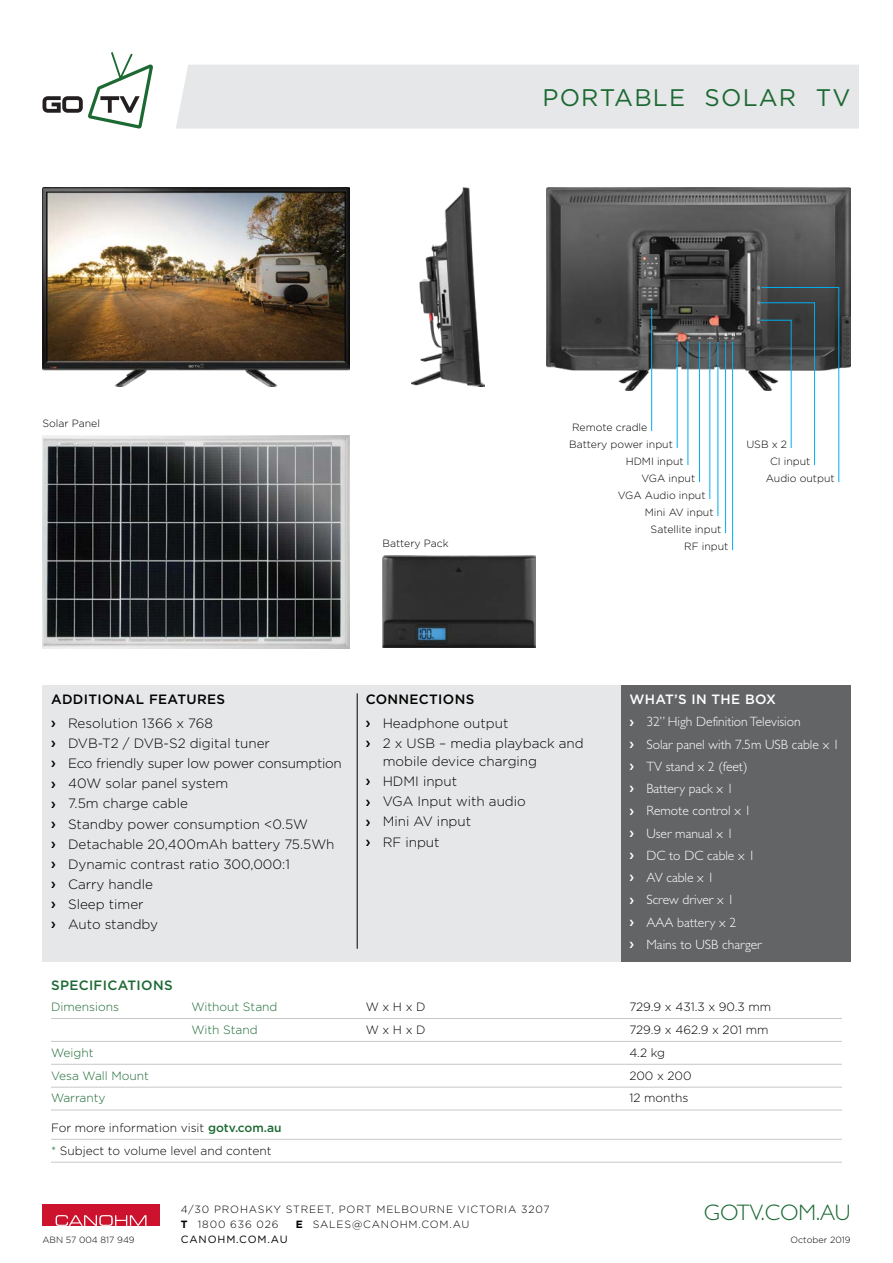
<style>
.page{position:relative;width:893px;height:1263px;background:#fff}
.page>*{position:absolute;margin:0;border:0;box-sizing:border-box;transform-origin:0 0}
.t1{font:24px "Gotham";letter-spacing:.05em;color:#1c6933}
.t2{font:300 22.5px "Gill Sans Std";color:#1c6933}
.t3{font:300 13.5px/20.1px "Gotham";color:#000}
.t4{font:300 13.5px/22.2px "Gill Sans Std";color:#fff}
.t5{font:500 13.5px/23.7px "Gotham";letter-spacing:.025em;color:#000}
.t6{font:500 13.5px "Gotham";letter-spacing:.025em;color:#fff}
.t7{font:500 13.5px "Gotham";letter-spacing:.025em;color:#1c6933}
.t8{font:300 12px/22.8px "Gotham";color:#000}
.t9{font:300 12px "Gotham";color:#1c6933}
.t10{font:300 10.5px "Gotham";color:#000}
.t11{font:300 10.5px/15px "Gotham";letter-spacing:.08em;color:#000}
.t12{font:10.5px "Gotham";letter-spacing:.08em;color:#000}
.t13{font:300 9px "Gotham";color:#000}
.s1{font-weight:300}
.s2{font-weight:500}
.s3{font-weight:500;color:#1c6933}
.s4{color:#1c6933}
.s5{font-weight:700}
</style>
<div class="page">
<div style="left:176px;top:65px;width:683px;height:64px;background:#e6e7e8"></div>
<div style="left:43px;top:685px;width:578px;height:276px;background:#e6e7e8"></div>
<div style="left:621px;top:685px;width:229px;height:276px;background:#636466"></div>
<div style="left:43px;top:1204px;width:117px;height:22px;background:#cd122d"></div>
<svg style="left:56px;top:1215px;width:90px;height:11px"></svg>
<svg style="left:43px;top:52px;width:110px;height:77px"></svg>
<img style="left:43px;top:187px;width:307px;height:199px">
<img style="left:546px;top:187px;width:304px;height:203px">
<img style="left:411px;top:187px;width:74px;height:199px">
<hr style="left:51px;top:1018px;width:791px;height:1px;background:#c7c8ca">
<hr style="left:51px;top:1041px;width:791px;height:1px;background:#c7c8ca">
<hr style="left:51px;top:1064px;width:791px;height:1px;background:#c7c8ca">
<hr style="left:51px;top:1087px;width:791px;height:1px;background:#c7c8ca">
<hr style="left:51px;top:1110px;width:791px;height:1px;background:#c7c8ca">
<hr style="left:51px;top:1139px;width:791px;height:1px;background:#c7c8ca">
<hr style="left:51px;top:1162px;width:791px;height:1px;background:#c7c8ca">
<img style="left:382px;top:556px;width:154px;height:91px">
<hr style="left:677px;top:343px;width:1px;height:105px;background:#00aeef">
<hr style="left:651px;top:309px;width:1px;height:122px;background:#00aeef">
<hr style="left:688px;top:343px;width:1px;height:122px;background:#00aeef">
<hr style="left:699px;top:343px;width:1px;height:139px;background:#00aeef">
<hr style="left:710px;top:343px;width:1px;height:156px;background:#00aeef">
<hr style="left:718px;top:343px;width:1px;height:173px;background:#00aeef">
<hr style="left:725px;top:343px;width:1px;height:190px;background:#00aeef">
<hr style="left:732px;top:343px;width:1px;height:207px;background:#00aeef">
<svg style="left:761px;top:287px;width:78px;height:195px"></svg>
<img style="left:43px;top:435px;width:307px;height:214px">
<hr style="left:357px;top:693px;width:1px;height:256px;background:#000">
<h1 class="t1" style="left:542px;top:82px;width:309px">PORTABLE SOLAR TV</h1>
<p class="t10" style="left:43px;top:416px;width:59px">Solar Panel</p>
<p class="t10" style="left:572px;top:421px;width:77px">Remote cradle</p>
<p class="t10" style="left:569px;top:438px;width:105px">Battery power input</p>
<p class="t10" style="left:626px;top:455px;width:59px">HDMI input</p>
<p class="t10" style="left:641px;top:472px;width:55px">VGA input</p>
<p class="t10" style="left:618px;top:489px;width:89px">VGA Audio input</p>
<p class="t10" style="left:645px;top:506px;width:70px">Mini AV input</p>
<p class="t10" style="left:651px;top:523px;width:72px">Satellite input</p>
<p class="t10" style="left:382px;top:537px;width:68px">Battery Pack</p>
<p class="t10" style="left:684px;top:540px;width:46px">RF input</p>
<p class="t10" style="left:746px;top:438px;width:42px">USB x 2</p>
<p class="t10" style="left:770px;top:455px;width:42px">CI input</p>
<p class="t10" style="left:766px;top:472px;width:70px">Audio output</p>
<p class="t5" style="left:51px;top:687px;width:176px">ADDITIONAL FEATURES ❯ <span class="s1">Resolution 1366 x 768</span></p>
<p class="t3" style="left:51px;top:733px;width:292px">❯ DVB-T2 / DVB-S2 digital tuner<br>❯ Eco friendly super low power consumption ❯ 40W solar panel system<br>❯ 7.5m charge cable<br>❯ Standby power consumption &lt;0.5W<br>❯ Detachable 20,400mAh battery 75.5Wh ❯ Dynamic contrast ratio 300,000:1<br>❯ Carry handle<br>❯ Sleep timer<br>❯ Auto standby</p>
<p class="t3" style="left:366px;top:687px;width:144px;line-height:23.7px"><span class="s2">CONNECTIONS<br></span>❯ Headphone output</p>
<p class="t3" style="left:383px;top:734px;width:203px;line-height:18px;text-indent:-17px">❯ 2 x USB – media playback and mobile device charging</p>
<p class="t3" style="left:366px;top:771px;width:162px">❯ HDMI input<br>❯ VGA Input with audio ❯ Mini AV input<br>❯ RF input</p>
<p class="t6" style="left:629px;top:690px;width:148px">WHAT’S IN THE BOX</p>
<p class="t4" style="left:629px;top:711px;width:212px">❯ 32” High Definition Television<br>❯ Solar panel with 7.5m USB cable x 1 ❯ TV stand x 2 (feet)<br>❯ Battery pack x 1<br>❯ Remote control x 1<br>❯ User manual x 1<br>❯ DC to DC cable x 1<br>❯ AV cable x 1<br>❯ Screw driver x 1<br>❯ AAA battery x 2<br>❯ Mains to USB charger</p>
<p class="t7" style="left:51px;top:977px;width:123px">SPECIFICATIONS</p>
<p class="t9" style="left:51px;top:999px;width:70px">Dimensions</p>
<p class="t9" style="left:191px;top:999px;width:88px">Without Stand</p>
<p class="t8" style="left:366px;top:995px;width:61px">W x H x D</p>
<p class="t8" style="left:629px;top:995px;width:143px">729.9 x 431.3 x 90.3 mm</p>
<p class="t9" style="left:191px;top:1022px;width:68px">With Stand</p>
<p class="t8" style="left:366px;top:1018px;width:61px">W x H x D</p>
<p class="t8" style="left:629px;top:1018px;width:141px">729.9 x 462.9 x 201 mm</p>
<p class="t9" style="left:51px;top:1045px;width:44px">Weight</p>
<p class="t8" style="left:629px;top:1041px;width:37px">4.2 kg</p>
<p class="t9" style="left:51px;top:1068px;width:100px">Vesa Wall Mount</p>
<p class="t8" style="left:629px;top:1063px;width:64px">200 x 200</p>
<p class="t9" style="left:51px;top:1090px;width:56px">Warranty</p>
<p class="t8" style="left:629px;top:1086px;width:61px">12 months</p>
<p class="t8" style="left:51px;top:1116px;width:232px">For more information visit <span class="s3">gotv.com.au </span><span class="s4">*</span> Subject to volume level and content</p>
<p class="t11" style="left:181px;top:1201px;width:370px">4/30 PROHASKY STREET, PORT MELBOURNE VICTORIA 3207<br><span class="s5">T</span> 1800 636 026</p>
<p class="t11" style="left:296px;top:1216px;width:175px"><span class="s5">E</span> SALES@CANOHM.COM.AU</p>
<h2 class="t2" style="left:704px;top:1200px;width:148px">GOTV.COM.AU</h2>
<p class="t13" style="left:43px;top:1234px;width:94px">ABN 57 004 817 949</p>
<p class="t12" style="left:181px;top:1232px;width:108px">CANOHM.COM.AU</p>
<p class="t13" style="left:790px;top:1234px;width:61px">October 2019</p>
</div>
